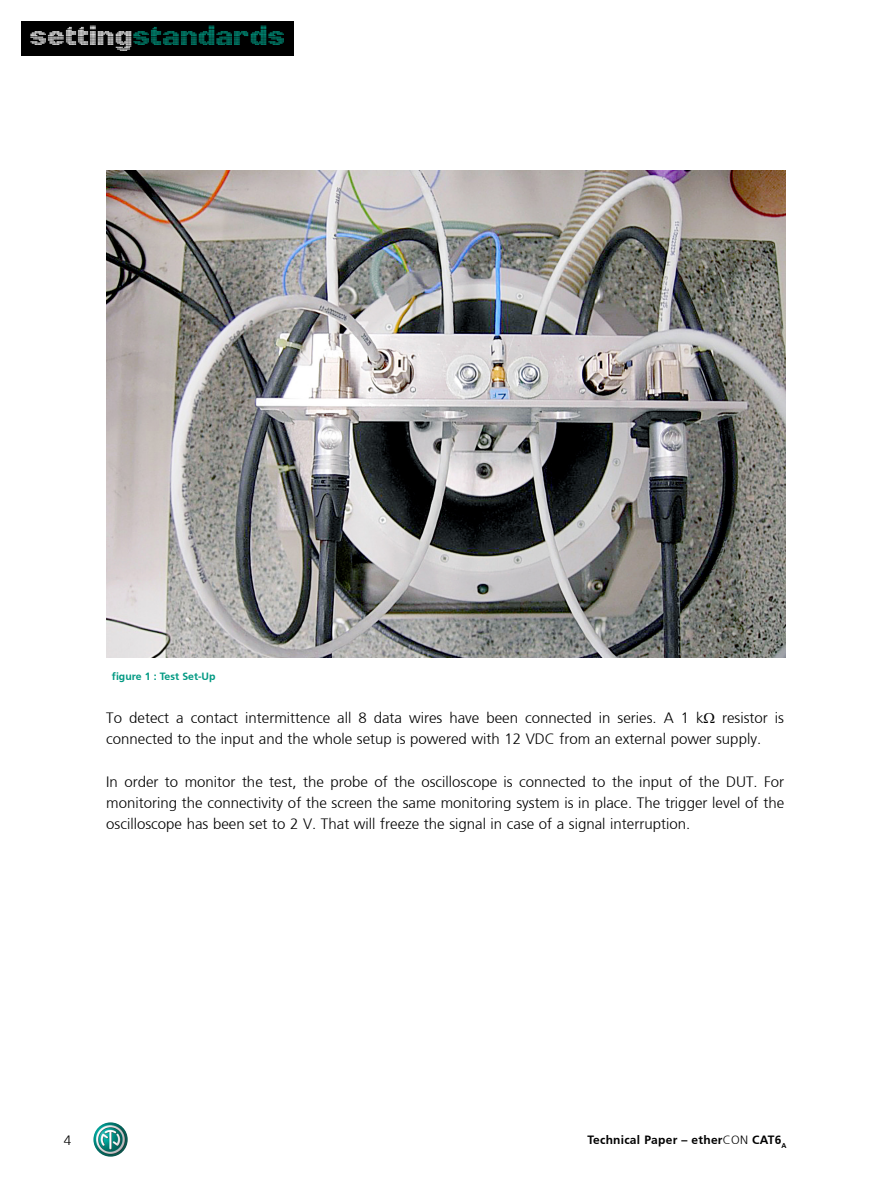
<style>
.page{position:relative;width:893px;height:1188px;background:#fff}
.page>*{position:absolute;margin:0;border:0;box-sizing:border-box;transform-origin:0 0}
.t1{font:700 27px "Punkt LT";letter-spacing:.025em;color:#009982}
.t2{font:300 15px/21.3px "Frutiger";color:#000}
.t3{font:300 13.5px "Frutiger";color:#000}
.t4{font:700 12px "Frutiger";letter-spacing:.02em;color:#000}
.t5{font:700 10.5px "Frutiger";color:#009982}
.t6{font:700 6.9px "Frutiger";color:#000}
.s1{color:#fff}
.s2{font-weight:300}
</style>
<div class="page">
<img style="left:93px;top:1122px;width:35px;height:35px;border-radius:17px">
<div style="left:21px;top:21px;width:272px;height:34px;background:#000"></div>
<img style="left:106px;top:170px;width:679px;height:488px">
<h1 class="t1" style="left:30px;top:26px;width:256px"><span class="s1">setting</span>standards</h1>
<p class="t5" style="left:112px;top:670px;width:105px">figure 1 : Test Set-Up</p>
<p class="t2" style="left:106px;top:707px;width:679px">To detect a contact intermittence all 8 data wires have been connected in series. A 1 k resistor is connected to the input and the whole setup is powered with 12 VDC from an external power supply.</p>
<p class="t2" style="left:106px;top:771px;width:679px;text-align:justify">In order to monitor the test, the probe of the oscilloscope is connected to the input of the DUT. For monitoring the connectivity of the screen the same monitoring system is in place. The trigger level of the oscilloscope has been set to 2 V. That will freeze the signal in case of a signal interruption.</p>
<p class="t3" style="left:64px;top:1132px;width:9px">4</p>
<p class="t4" style="left:588px;top:1133px;width:195px">Technical Paper – ether<span class="s2">CON</span> CAT6</p>
<p class="t6" style="left:782px;top:1142px;width:7px">A</p>
</div>
